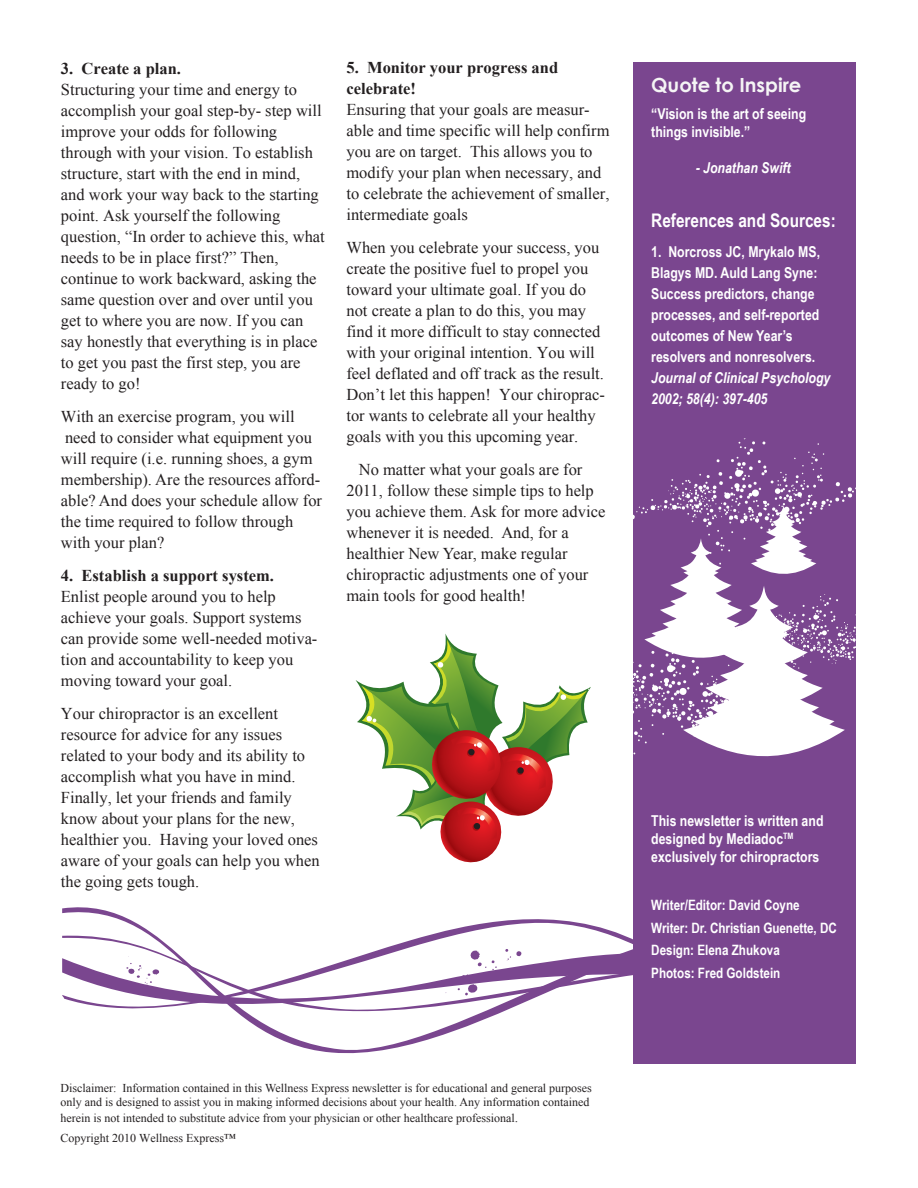
<style>
.page{position:relative;width:918px;height:1188px;background:#fff}
.page>*{position:absolute;margin:0;border:0;box-sizing:border-box;transform-origin:0 0}
.t1{font:700 19.5px "Century Gothic";color:#f5f5f5}
.t2{font:700 18.75px "Arial Narrow";color:#fff}
.t3{font:16.5px/21px "Times New Roman";color:#231f20}
.t4{font:700 16.5px/21px "Times New Roman";color:#231f20}
.t5{font:700 15px/21px "Arial Narrow";color:#fff}
.t6{font:italic 700 15px/21px "Arial Narrow";color:#fff}
.t7{font:700 14.25px/22.5px "Arial Narrow";color:#fff}
.t8{font:12px/13.5px "Times New Roman";color:#231f20}
.s1{font-size:13.5px}
</style>
<div class="page">
<svg style="left:62px;top:907px;width:762px;height:157px"></svg>
<svg style="left:62px;top:932px;width:571px;height:14px"></svg>
<svg style="left:62px;top:946px;width:571px;height:88px"></svg>
<svg style="left:126px;top:956px;width:35px;height:42px"></svg>
<svg style="left:445px;top:949px;width:77px;height:46px"></svg>
<div style="left:633px;top:62px;width:223px;height:1001px;background:#7a468f"></div>
<svg style="left:356px;top:438px;width:500px;height:425px"></svg>
<p class="t4" style="left:61px;top:57px;width:122px">3. Create a plan.</p>
<p class="t3" style="left:61px;top:78px;width:265px">Structuring your time and energy to accomplish your goal step-by- step will improve your odds for following through with your vision. To establish structure, start with the end in mind, and work your way back to the starting point. Ask yourself the following question, “In order to achieve this, what needs to be in place first?” Then, continue to work backward, asking the same question over and over until you get to where you are now. If you can say honestly that everything is in place to get you past the first step, you are ready to go!</p>
<p class="t3" style="left:61px;top:405px;width:263px">With an exercise program, you will need to consider what equipment you will require (i.e. running shoes, a gym membership). Are the resources afford&shy;able? And does your schedule allow for the time required to follow through with your plan?</p>
<p class="t4" style="left:61px;top:564px;width:215px">4. Establish a support system.</p>
<p class="t3" style="left:61px;top:585px;width:258px">Enlist people around you to help achieve your goals. Support systems can provide some well-needed motiva&shy;tion and accountability to keep you moving toward your goal.</p>
<p class="t3" style="left:61px;top:702px;width:260px">Your chiropractor is an excellent resource for advice for any issues related to your body and its ability to accomplish what you have in mind.<br>Finally, let your friends and family know about your plans for the new, healthier you. Having your loved ones aware of your goals can help you when the going gets tough.</p>
<p class="t4" style="left:346px;top:57px;width:213px">5. Monitor your progress and celebrate!</p>
<p class="t3" style="left:346px;top:99px;width:265px">Ensuring that your goals are measur&shy;able and time specific will help confirm you are on target. This allows you to modify your plan when necessary, and to celebrate the achievement of smaller, intermediate goals</p>
<p class="t3" style="left:346px;top:237px;width:260px">When you celebrate your success, you create the positive fuel to propel you toward your ultimate goal. If you do not create a plan to do this, you may find it more difficult to stay connected with your original intention. You will feel deflated and off track as the result.<br>Don’t let this happen! Your chiroprac&shy;tor wants to celebrate all your healthy goals with you this upcoming year.</p>
<p class="t3" style="left:346px;top:459px;width:260px;text-indent:12px">No matter what your goals are for 2011, follow these simple tips to help you achieve them. Ask for more advice whenever it is needed. And, for a healthier New Year, make regular chiropractic adjustments one of your main tools for good health!</p>
<p class="t1" style="left:651px;top:70px;width:152px">Quote to Inspire</p>
<p class="t5" style="left:651px;top:104px;width:156px;line-height:18px">“Vision is the art of seeing things invisible.”</p>
<p class="t6" style="left:696px;top:156px;width:96px">- Jonathan Swift</p>
<p class="t2" style="left:651px;top:206px;width:186px">References and Sources:</p>
<p class="t5" style="left:651px;top:241px;width:170px">1. Norcross JC, Mrykalo MS,<br>Blagys MD. Auld Lang Syne:<br>Success predictors, change processes, and self-reported outcomes of New Year’s resolvers and nonresolvers.</p>
<p class="t6" style="left:651px;top:367px;width:181px">Journal of Clinical Psychology<br>2002; 58(4): 397-405</p>
<p class="t5" style="left:651px;top:811px;width:174px;line-height:18px">This newsletter is written and designed by Mediadoc<sup>TM </sup>exclusively for chiropractors</p>
<p class="t7" style="left:651px;top:893px;width:187px">Writer/Editor: David Coyne<br>Writer: Dr. Christian Guenette, DC<br>Design: Elena Zhukova<br>Photos: Fred Goldstein</p>
<p class="t8" style="left:61px;top:1081px;width:533px">Disclaimer: Information contained in this Wellness Express newsletter is for educational and general purposes only and is designed to assist you in making informed decisions about your health. Any information contained</p>
<p class="t8" style="left:61px;top:1108px;width:459px;line-height:19.5px">herein is not intended to substitute advice from your physician or other healthcare professional<span class="s1">.<br></span>Copyright 2010 Wellness Express™</p>
</div>
